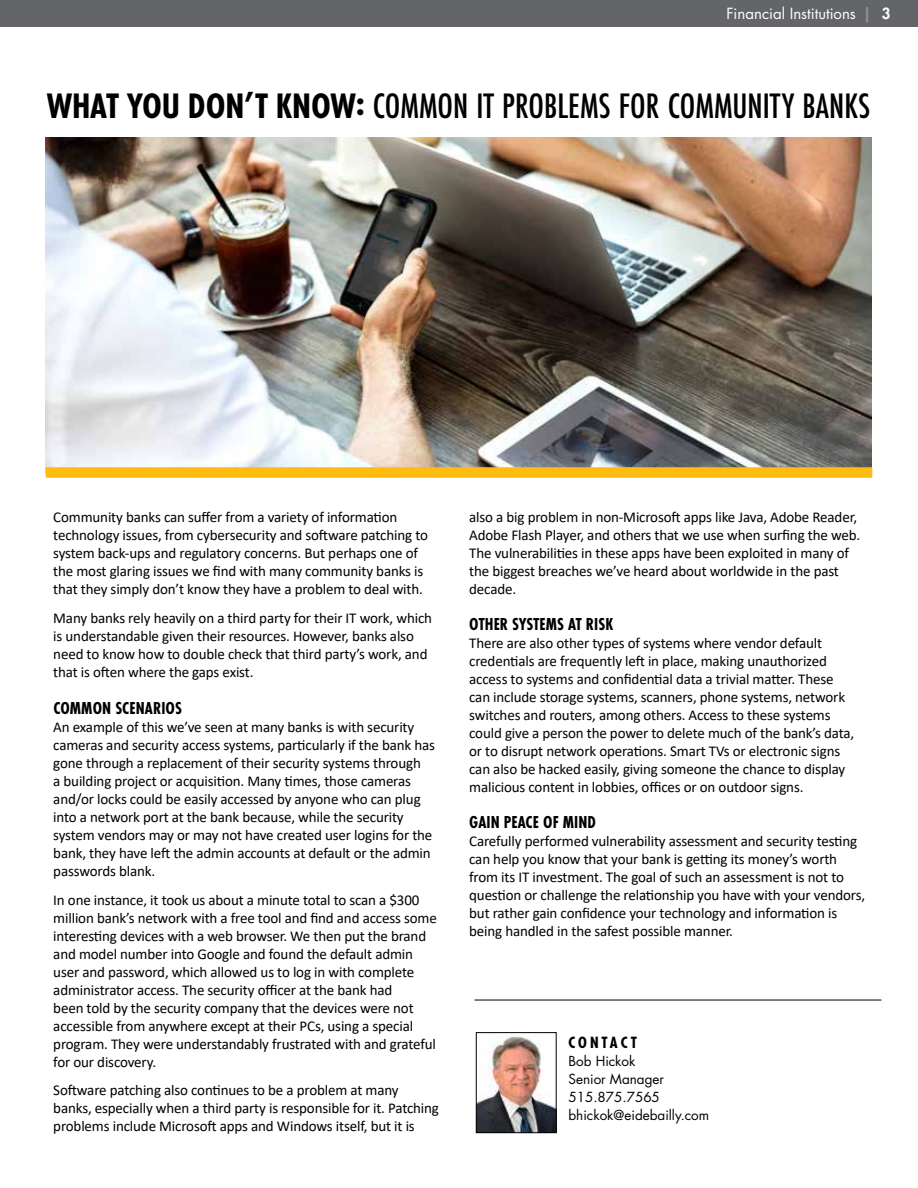
<style>
.page{position:relative;width:918px;height:1188px;background:#fff}
.page>*{position:absolute;margin:0;border:0;box-sizing:border-box;transform-origin:0 0}
.t1{font:500 36.75px "Futura PT Cond";color:#000}
.t2{font:700 18px "Futura PT Cond";letter-spacing:.005em;color:#000}
.t3{font:15px/18px "Calibri";letter-spacing:-.01em;color:#000}
.t4{font:15px "Futura";color:#fff}
.t5{font:700 condensed 15px "Futura";letter-spacing:.2em;color:#000}
.t6{font:13.5px/18px "Futura";color:#000}
.s1{font-weight:800;color:#939598}
.s2{font-weight:800}
.s3{font-weight:700}
</style>
<div class="page">
<div style="left:0;top:0;width:918px;height:27px;background:#636569"></div>
<img style="left:46px;top:137px;width:825px;height:330px">
<hr style="left:475px;top:1000px;width:406px;height:1px;background:#000">
<img style="left:478px;top:1036px;width:77px;height:95px">
<div style="left:476px;top:1032px;width:81px;height:101px;border:1px solid #000"></div>
<div style="left:46px;top:467px;width:826px;height:11px;background:#febc11"></div>
<p class="t4" style="left:726px;top:4px;width:165px">Financial Institutions <span class="s1">|</span> <span class="s2">3</span></p>
<h1 class="t1" style="left:47px;top:84px;width:825px"><span class="s3">WHAT YOU DON’T KNOW:</span> COMMON IT PROBLEMS FOR COMMUNITY BANKS</h1>
<p class="t3" style="left:53px;top:508px;width:376px">Community banks can suffer from a variety of information technology issues, from cybersecurity and software patching to system back-ups and regulatory concerns. But perhaps one of the most glaring issues we find with many community banks is that they simply don’t know they have a problem to deal with.</p>
<p class="t3" style="left:53px;top:609px;width:380px">Many banks rely heavily on a third party for their IT work, which is understandable given their resources. However, banks also need to know how to double check that third party’s work, and that is often where the gaps exist.</p>
<p class="t2" style="left:53px;top:698px;width:130px">COMMON SCENARIOS</p>
<p class="t3" style="left:53px;top:718px;width:383px">An example of this we’ve seen at many banks is with security cameras and security access systems, particularly if the bank has gone through a replacement of their security systems through<br>a building project or acquisition. Many times, those cameras and/or locks could be easily accessed by anyone who can plug into a network port at the bank because, while the security system vendors may or may not have created user logins for the bank, they have left the admin accounts at default or the admin passwords blank.</p>
<p class="t3" style="left:53px;top:891px;width:385px">In one instance, it took us about a minute total to scan a $300 million bank’s network with a free tool and find and access some interesting devices with a web browser. We then put the brand and model number into Google and found the default admin user and password, which allowed us to log in with complete administrator access. The security officer at the bank had<br>been told by the security company that the devices were not accessible from anywhere except at their PCs, using a special program. They were understandably frustrated with and grateful for our discovery.</p>
<p class="t3" style="left:53px;top:1081px;width:387px">Software patching also continues to be a problem at many banks, especially when a third party is responsible for it. Patching problems include Microsoft apps and Windows itself, but it is</p>
<p class="t3" style="left:469px;top:508px;width:393px">also a big problem in non-Microsoft apps like Java, Adobe Reader, Adobe Flash Player, and others that we use when surfing the web.<br>The vulnerabilities in these apps have been exploited in many of the biggest breaches we’ve heard about worldwide in the past decade.</p>
<p class="t2" style="left:469px;top:614px;width:145px">OTHER SYSTEMS AT RISK</p>
<p class="t3" style="left:469px;top:634px;width:387px">There are also other types of systems where vendor default credentials are frequently left in place, making unauthorized access to systems and confidential data a trivial matter. These can include storage systems, scanners, phone systems, network switches and routers, among others. Access to these systems could give a person the power to delete much of the bank’s data, or to disrupt network operations. Smart TVs or electronic signs can also be hacked easily, giving someone the chance to display malicious content in lobbies, offices or on outdoor signs.</p>
<p class="t2" style="left:469px;top:812px;width:128px">GAIN PEACE OF MIND</p>
<p class="t3" style="left:469px;top:832px;width:397px">Carefully performed vulnerability assessment and security testing can help you know that your bank is getting its money’s worth from its IT investment. The goal of such an assessment is not to question or challenge the relationship you have with your vendors, but rather gain confidence your technology and information is being handled in the safest possible manner.</p>
<p class="t5" style="left:568px;top:1033px;width:70px">CONTACT</p>
<p class="t6" style="left:568px;top:1052px;width:142px">Bob Hickok<br>Senior Manager<br>515.875.7565 bhickok@eidebailly.com</p>
</div>
